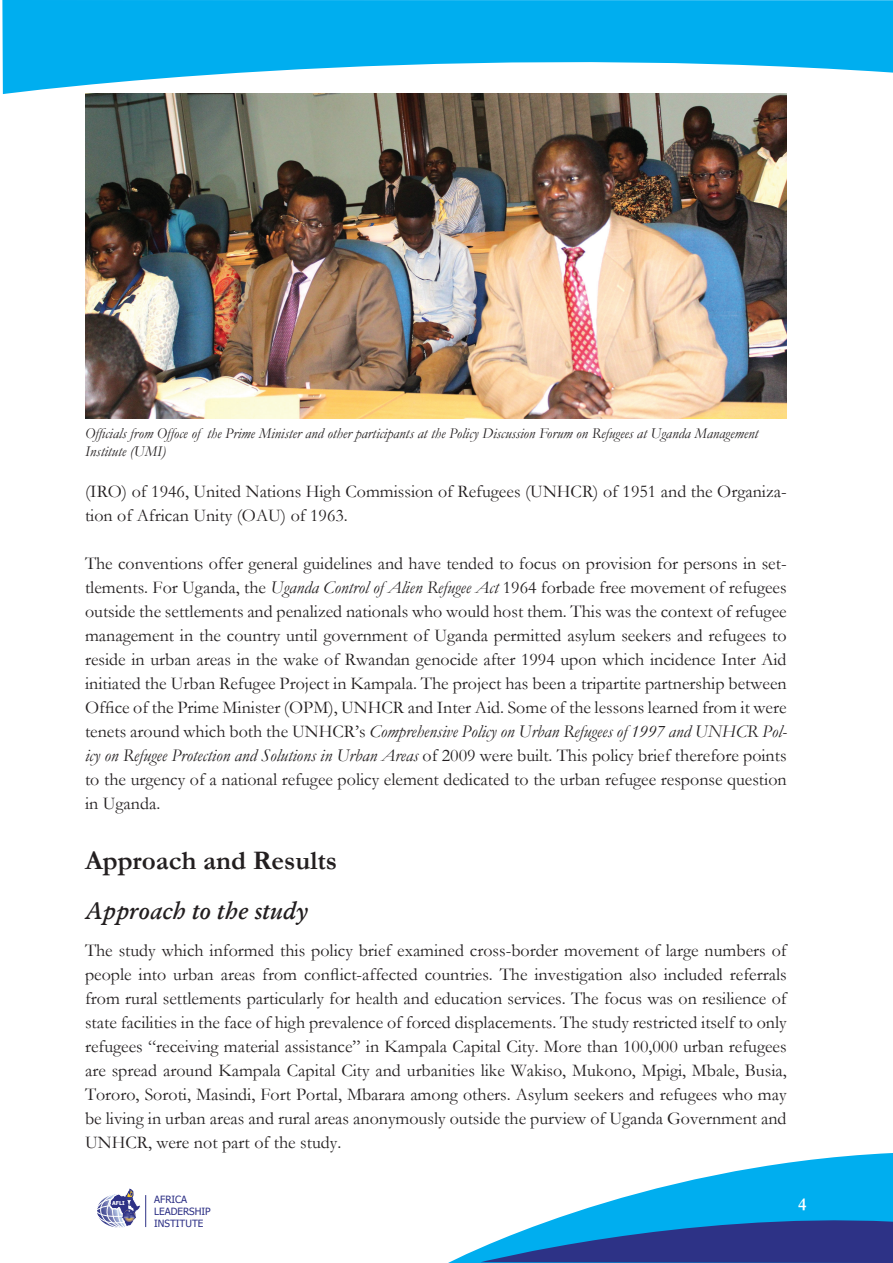
<style>
.page{position:relative;width:893px;height:1263px;background:#fff}
.page>*{position:absolute;margin:0;border:0;box-sizing:border-box;transform-origin:0 0}
.t1{font:700 27px "Garamond";color:#231f20}
.t2{font:italic 600 24px "Garamond";color:#231f20}
.t3{font:18px/24px "Garamond";color:#231f20;text-align:justify}
.t4{font:700 18px "Garamond";color:#fff}
.t5{font:italic 15px/18px "Garamond";color:#231f20}
.t6{font:10.05px/12px "Tahoma";color:#2e3186}
.t7{font:700 5.4px "Tahoma";color:#fff}
.s1{font-style:italic}
</style>
<div class="page">
<svg style="left:2px;top:0;width:891px;height:94px;fill:#00aeef"></svg>
<svg style="left:448px;top:1153px;width:445px;height:110px"></svg>
<svg style="left:481px;top:1211px;width:412px;height:52px;background:#2e6db3"></svg>
<svg style="left:97px;top:1189px;width:43px;height:39px"></svg>
<hr style="left:145px;top:1195px;width:1px;height:32px;background:#2e3186">
<img style="left:85px;top:94px;width:702px;height:324px">
<p class="t5" style="left:85px;top:424px;width:675px">Officials from Offoce of the Prime Minister and other participants at the Policy Discussion Forum on Refugees at Uganda Management<br>Institute (UMI)</p>
<p class="t3" style="left:85px;top:478px;width:703px">(IRO) of 1946, United Nations High Commission of Refugees (UNHCR) of 1951 and the Organiza&shy;tion of African Unity (OAU) of 1963.</p>
<p class="t3" style="left:85px;top:550px;width:703px">The conventions offer general guidelines and have tended to focus on provision for persons in set&shy;tlements. For Uganda, the <span class="s1">Uganda Control of Alien Refugee Act</span> 1964 forbade free movement of refugees outside the settlements and penalized nationals who would host them. This was the context of refugee management in the country until government of Uganda permitted asylum seekers and refugees to reside in urban areas in the wake of Rwandan genocide after 1994 upon which incidence Inter Aid initiated the Urban Refugee Project in Kampala. The project has been a tripartite partnership between Office of the Prime Minister (OPM), UNHCR and Inter Aid. Some of the lessons learned from it were tenets around which both the UNHCR’s <span class="s1">Comprehensive Policy on Urban Refugees of 1997 and UNHCR Pol&shy;icy on Refugee Protection and Solutions in Urban Areas</span> of 2009 were built. This policy brief therefore points to the urgency of a national refugee policy element dedicated to the urban refugee response question in Uganda.</p>
<h1 class="t1" style="left:85px;top:842px;width:254px">Approach and Results</h1>
<h2 class="t2" style="left:85px;top:895px;width:224px">Approach to the study</h2>
<p class="t3" style="left:85px;top:937px;width:703px">The study which informed this policy brief examined cross-border movement of large numbers of people into urban areas from conflict-affected countries. The investigation also included referrals from rural settlements particularly for health and education services. The focus was on resilience of state facilities in the face of high prevalence of forced displacements. The study restricted itself to only refugees “receiving material assistance” in Kampala Capital City. More than 100,000 urban refugees are spread around Kampala Capital City and urbanities like Wakiso, Mukono, Mpigi, Mbale, Busia, Tororo, Soroti, Masindi, Fort Portal, Mbarara among others. Asylum seekers and refugees who may be living in urban areas and rural areas anonymously outside the purview of Uganda Government and UNHCR, were not part of the study.</p>
<p class="t6" style="left:154px;top:1194px;width:58px">AFRICA<br>LEADERSHIP<br>INSTITUTE</p>
<p class="t7" style="left:112px;top:1200px;width:14px">AFLI</p>
<p class="t4" style="left:798px;top:1192px;width:10px">4</p>
</div>
